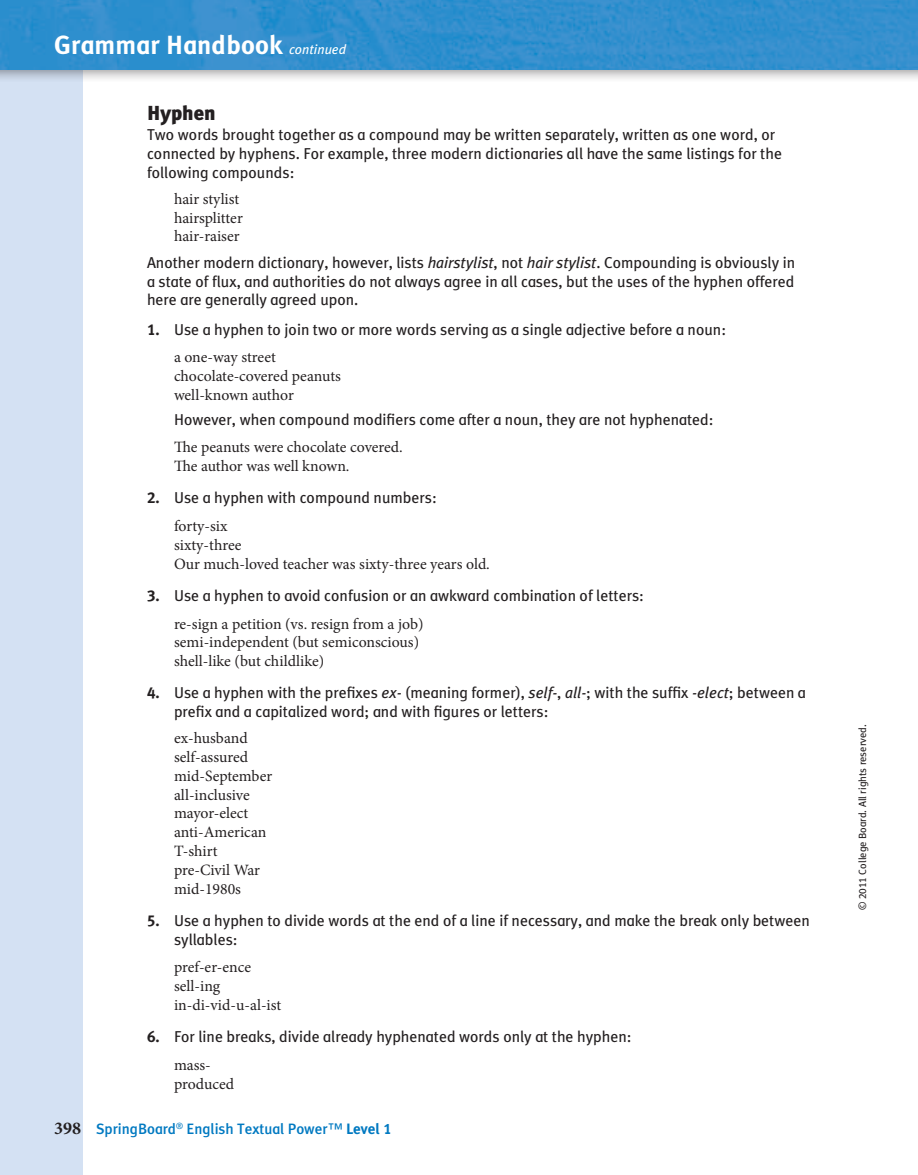
<style>
.page{position:relative;width:918px;height:1175px;background:#fff}
.page>*{position:absolute;margin:0;border:0;box-sizing:border-box;transform-origin:0 0}
.t1{font:700 26.25px "OPT Meta Plus";letter-spacing:.01em;color:#fff}
.t2{font:900 20.25px "OPT Meta Plus";color:#231f20}
.t3{font:15.75px/18.8px "OPT Meta Plus";color:#231f20}
.t4{font:15.75px/18.8px "Minion Pro";color:#231f20}
.t5{font:500 15px "OPT Meta Plus";color:#0079c1}
.t6{font:10.5px "OPT Meta Plus";color:#231f20}
.s1{font-weight:400;font-style:italic;font-size:13.5px}
.s2{font-style:italic}
.s3{font-weight:700}
.s4{font-family:"Minion Pro";font-weight:700;font-size:18px;color:#231f20}
.s5{font-weight:400}
</style>
<div class="page">
<div style="left:0;top:0;width:82px;height:1174px;background:#d4e1f3"></div>
<div style="left:0;top:0;width:918px;height:82px;background:#231f20;opacity:.4"></div>
<img style="left:0;top:0;width:917px;height:69px">
<hr style="left:917px;top:0;width:1px;height:69px;background:#108acb">
<h1 class="t1" style="left:54px;top:30px;width:294px">Grammar Handbook <span class="s1">continued</span></h1>
<p class="t2" style="left:147px;top:101px;width:70px">Hyphen</p>
<p class="t3" style="left:147px;top:125px;width:637px">Two words brought together as a compound may be written separately, written as one word, or connected by hyphens. For example, three modern dictionaries all have the same listings for the following compounds:</p>
<p class="t4" style="left:174px;top:190px;width:70px">hair stylist hairsplitter hair-raiser</p>
<p class="t3" style="left:147px;top:253px;width:650px;text-align:justify">Another modern dictionary, however, lists <span class="s2">hairstylist</span>, not <span class="s2">hair stylist</span>. Compounding is obviously in a state of flux, and authorities do not always agree in all cases, but the uses of the hyphen offered here are generally agreed upon.</p>
<p class="t3" style="left:147px;top:320px;width:581px"><span class="s3">1.</span> Use a hyphen to join two or more words serving as a single adjective before a noun:</p>
<p class="t4" style="left:174px;top:348px;width:168px">a one-way street chocolate-covered peanuts well-known author</p>
<p class="t3" style="left:174px;top:410px;width:541px">However, when compound modifiers come after a noun, they are not hyphenated:</p>
<p class="t4" style="left:174px;top:438px;width:230px">The peanuts were chocolate covered.<br>The author was well known.</p>
<p class="t3" style="left:147px;top:488px;width:291px"><span class="s3">2.</span> Use a hyphen with compound numbers:</p>
<p class="t4" style="left:174px;top:517px;width:317px">forty-six<br>sixty-three<br>Our much-loved teacher was sixty-three years old.</p>
<p class="t3" style="left:147px;top:586px;width:499px"><span class="s3">3.</span> Use a hyphen to avoid confusion or an awkward combination of letters:</p>
<p class="t4" style="left:174px;top:614px;width:251px">re-sign a petition (vs. resign from a job) semi-independent (but semiconscious) shell-like (but childlike)</p>
<p class="t3" style="left:174px;top:683px;width:633px;text-indent:-27px"><span class="s3">4.</span> Use a hyphen with the prefixes <span class="s2">ex-</span> (meaning former), <span class="s2">self-</span>, <span class="s2">all-</span>; with the suffix <span class="s2">-elect</span>; between a prefix and a capitalized word; and with figures or letters:</p>
<p class="t4" style="left:174px;top:729px;width:100px">ex-husband self-assured mid-September all-inclusive mayor-elect anti-American<br>T-shirt pre-Civil War mid-1980s</p>
<p class="t3" style="left:174px;top:911px;width:637px;text-indent:-27px"><span class="s3">5.</span> Use a hyphen to divide words at the end of a line if necessary, and make the break only between syllables:</p>
<p class="t4" style="left:174px;top:958px;width:109px">pref-er-ence sell-ing in-di-vid-u-al-ist</p>
<p class="t3" style="left:147px;top:1027px;width:486px"><span class="s3">6.</span> For line breaks, divide already hyphenated words only at the hyphen:</p>
<p class="t4" style="left:174px;top:1055px;width:62px">mass&shy;produced</p>
<p class="t5" style="left:54px;top:1120px;width:339px"><span class="s4">398</span> SpringBoard<sup>®</sup> English Textual Power<span class="s5">™</span> <span class="s3">Level 1</span></p>
<p class="t6" style="left:857px;top:910px;width:187px;rotate:-90deg">© 2011 College Board. All rights reserved.</p>
</div>
